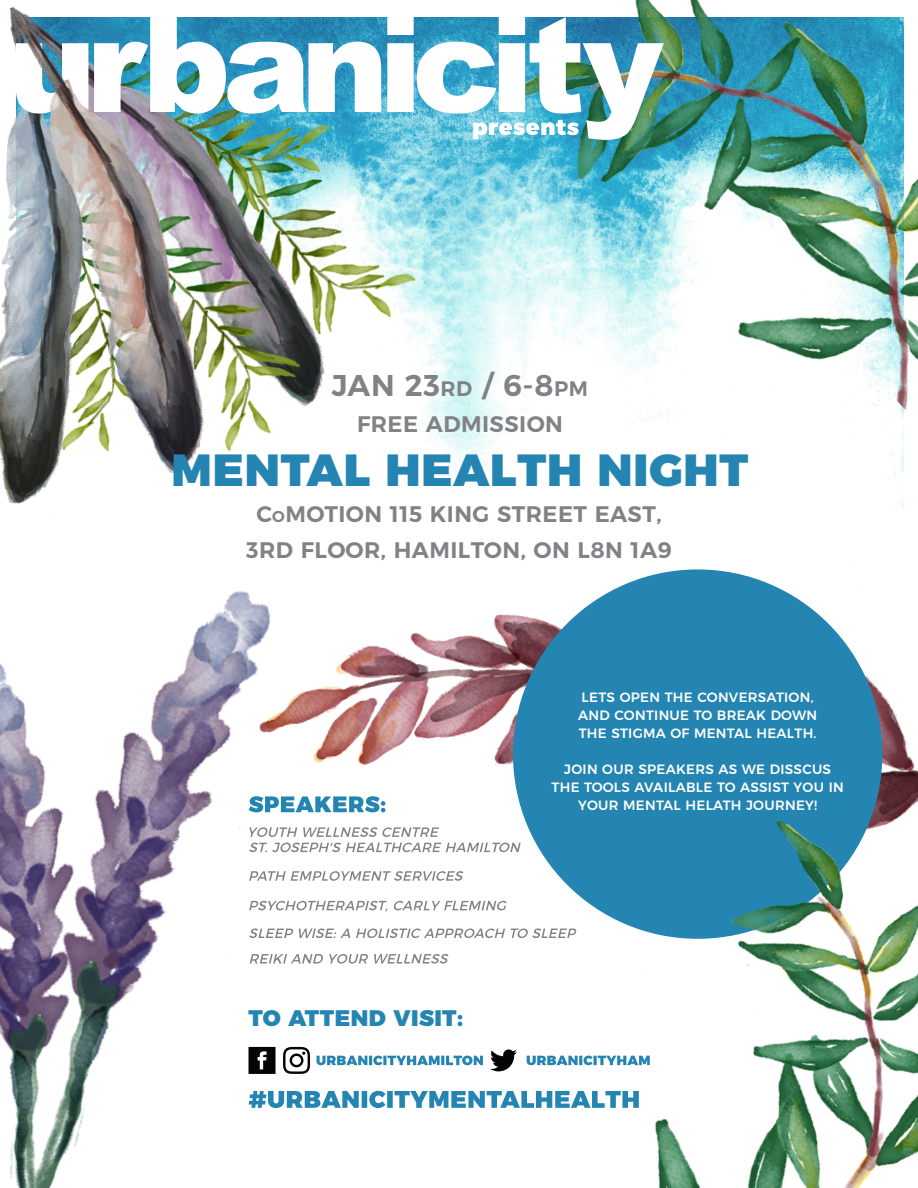
<style>
.page{position:relative;width:918px;height:1188px;background:#fff}
.page>*{position:absolute;margin:0;border:0;box-sizing:border-box;transform-origin:0 0}
.t1{font:900 45px "Montserrat";letter-spacing:.02em;color:#2485b2}
.t2{font:600 30px "Montserrat";color:#808285}
.t3{font:600 22.5px/36px "Montserrat";letter-spacing:.02em;color:#808285;text-align:center}
.t4{font:900 22.5px "Montserrat";letter-spacing:.02em;color:#2485b2}
.t5{font:500 13.5px/18px "Montserrat";letter-spacing:.02em;color:#fff}
.s1{font-size:21px}
.s2{font-size:15.75px}
</style>
<div class="page">
<img style="left:421px;top:140px;width:263px;height:799px">
<img style="left:373px;top:140px;width:62px;height:236px">
<img style="left:661px;top:17px;width:257px;height:501px">
<img style="left:489px;top:0;width:381px;height:230px">
<img style="left:543px;top:562px;width:375px;height:314px">
<img style="left:541px;top:590px;width:70px;height:65px">
<img style="left:249px;top:140px;width:124px;height:163px">
<img style="left:6px;top:490px;width:35px;height:14px">
<img style="left:249px;top:150px;width:88px;height:284px">
<svg style="left:249px;top:17px;width:415px;height:123px"></svg>
<img style="left:0;top:7px;width:249px;height:483px">
<img style="left:203px;top:538px;width:338px;height:571px">
<div style="left:513px;top:569px;width:369px;height:370px;background:#2485b2;border-radius:50%"></div>
<img style="left:0;top:625px;width:230px;height:563px">
<img style="left:550px;top:1055px;width:309px;height:133px">
<img style="left:686px;top:781px;width:232px;height:406px">
<svg style="left:250px;top:954px;width:199px;height:10px"></svg>
<svg style="left:249px;top:928px;width:328px;height:10px"></svg>
<svg style="left:249px;top:901px;width:258px;height:10px"></svg>
<svg style="left:249px;top:871px;width:214px;height:10px"></svg>
<svg style="left:249px;top:843px;width:272px;height:9px"></svg>
<svg style="left:249px;top:827px;width:190px;height:10px"></svg>
<svg style="left:249px;top:796px;width:136px;height:16px"></svg>
<svg style="left:473px;top:120px;width:106px;height:19px"></svg>
<svg style="left:249px;top:1091px;width:390px;height:17px"></svg>
<svg style="left:249px;top:1047px;width:27px;height:27px"></svg>
<svg style="left:283px;top:1047px;width:27px;height:27px"></svg>
<svg style="left:490px;top:1049px;width:27px;height:22px"></svg>
<svg style="left:317px;top:1056px;width:166px;height:9px"></svg>
<svg style="left:527px;top:1056px;width:123px;height:9px"></svg>
<h2 class="t2" style="left:332px;top:361px;width:258px">JAN 23<span class="s1">RD</span> / 6-8<span class="s1">PM</span></h2>
<h3 class="t3" style="left:357px;top:404px;width:207px">FREE ADM ISSION</h3>
<h1 class="t1" style="left:172px;top:432px;width:578px">MENTAL HEALTH NIGHT</h1>
<h3 class="t3" style="left:246px;top:494px;width:427px">C<span class="s2">O</span>MOTION 115 KING STREET EAST,<br>3RD FLOOR, HAM ILTON, ON L8N 1A9</h3>
<h3 class="t4" style="left:249px;top:999px;width:216px">TO ATTEND VISIT:</h3>
<p class="t5" style="left:578px;top:687px;width:241px">LETS OPEN THE CONVERSATION,<br>AND CONTINUE TO BREAK DOWN<br>THE STIGMA OF MENTAL HEALTH.</p>
<p class="t5" style="left:552px;top:759px;width:294px;text-align:center">JOIN OUR SPEAKERS AS WE DISSCUS<br>THE TOOLS AVAILABLE TO ASSIST YOU IN<br>YOUR MENTAL HELATH JOURNEY!</p>
</div>
